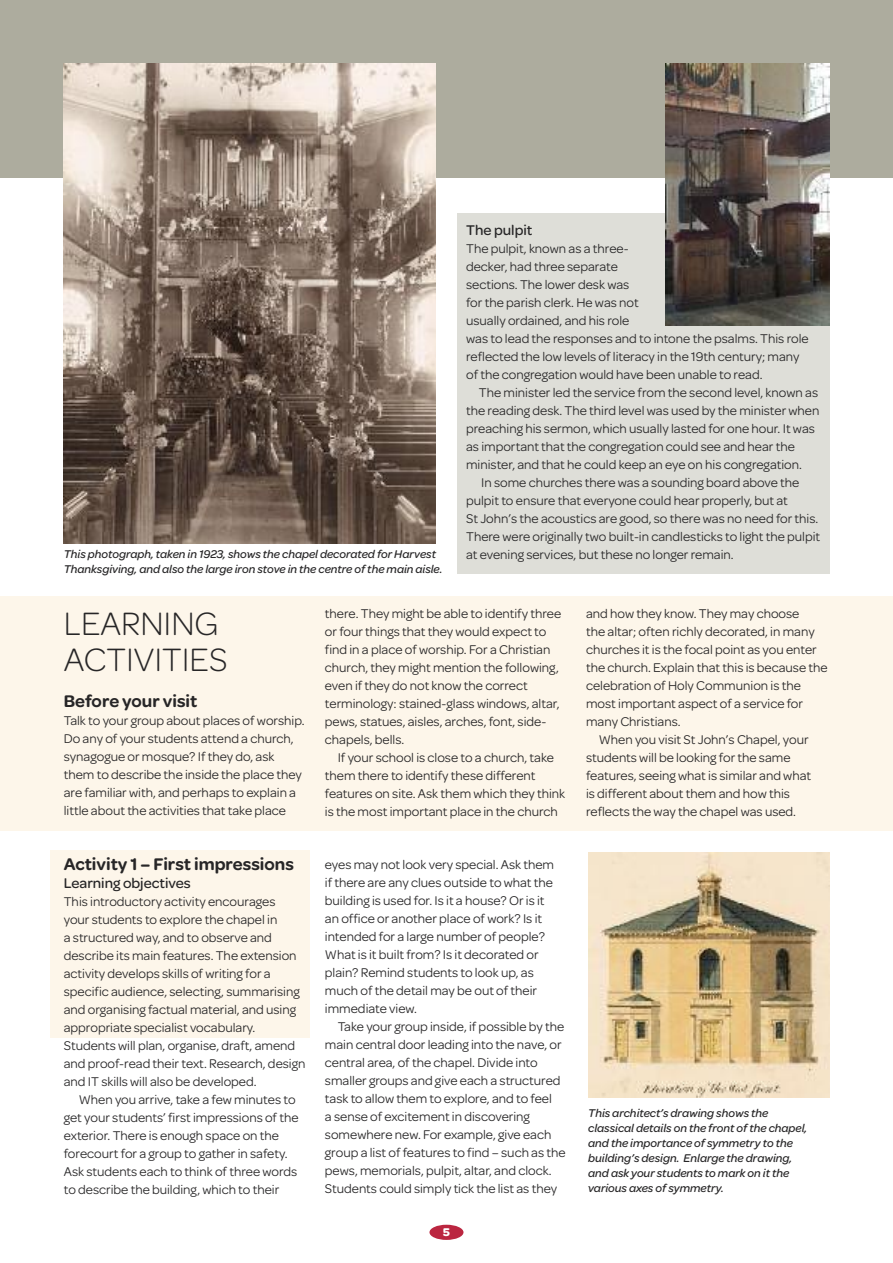
<style>
.page{position:relative;width:893px;height:1263px;background:#fff}
.page>*{position:absolute;margin:0;border:0;box-sizing:border-box;transform-origin:0 0}
.t1{font:300 34.5px/36px "Omnes";color:#272627}
.t2{font:600 18px "Omnes";color:#272627}
.t3{font:500 15px "Omnes";color:#272627}
.t4{font:13.5px/18px "Omnes";color:#272627}
.t5{font:italic 500 12px/15px "Omnes";color:#272627}
.t6{font:700 12px "Omnes";color:#fff}
</style>
<div class="page">
<div style="left:50px;top:850px;width:259px;height:187px;background:#fdf6ea"></div>
<div style="left:0;top:596px;width:893px;height:235px;background:#fdf6ea"></div>
<div style="left:0;top:0;width:893px;height:178px;background:#adac9e"></div>
<div style="left:429px;top:1225px;width:34px;height:15px;background:#bb2640;border-radius:50%"></div>
<div style="left:457px;top:214px;width:372px;height:360px;background:#deded8"></div>
<img style="left:64px;top:64px;width:372px;height:479px">
<img style="left:665px;top:64px;width:164px;height:261px">
<img style="left:588px;top:853px;width:241px;height:245px">
<p class="t5" style="left:64px;top:546px;width:380px">This photograph, taken in 1923, shows the chapel decorated for Harvest<br>Thanksgiving, and also the large iron stove in the centre of the main aisle.</p>
<p class="t3" style="left:466px;top:221px;width:68px">The pulpit</p>
<p class="t4" style="left:466px;top:239px;width:344px">The pulpit, known as a three-<br>decker, had three separate<br>sections. The lower desk was<br>for the parish clerk. He was not<br>usually ordained, and his role<br>was to lead the responses and to intone the psalms. This role reflected the low levels of literacy in the 19th century; many of the congregation would have been unable to read.</p>
<p class="t4" style="left:466px;top:383px;width:355px;text-indent:13px">The minister led the service from the second level, known as the reading desk. The third level was used by the minister when preaching his sermon, which usually lasted for one hour. It was as important that the congregation could see and hear the minister, and that he could keep an eye on his congregation.</p>
<p class="t4" style="left:466px;top:473px;width:356px;text-indent:15px">In some churches there was a sounding board above the pulpit to ensure that everyone could hear properly, but at<br>St John’s the acoustics are good, so there was no need for this.<br>There were originally two built-in candlesticks to light the pulpit at evening services, but these no longer remain.</p>
<h1 class="t1" style="left:64px;top:605px;width:165px">LEARNING<br>ACTIVITIES</h1>
<h2 class="t2" style="left:64px;top:690px;width:135px">Before your visit</h2>
<p class="t4" style="left:64px;top:711px;width:242px">Talk to your group about places of worship.<br>Do any of your students attend a church, synagogue or mosque? If they do, ask them to describe the inside the place they are familiar with, and perhaps to explain a little about the activities that take place</p>
<h2 class="t2" style="left:64px;top:853px;width:232px">Activity 1 – First impressions</h2>
<p class="t3" style="left:64px;top:874px;width:129px">Learning objectives</p>
<p class="t4" style="left:64px;top:892px;width:243px">This introductory activity encourages<br>your students to explore the chapel in<br>a structured way, and to observe and describe its main features. The extension activity develops skills of writing for a specific audience, selecting, summarising and organising factual material, and using appropriate specialist vocabulary.<br>Students will plan, organise, draft, amend and proof-read their text. Research, design and IT skills will also be developed.</p>
<p class="t4" style="left:64px;top:1090px;width:236px;text-indent:15px">When you arrive, take a few minutes to get your students’ first impressions of the exterior. There is enough space on the forecourt for a group to gather in safety.<br>Ask students each to think of three words to describe the building, which to their</p>
<p class="t4" style="left:325px;top:604px;width:238px">there. They might be able to identify three or four things that they would expect to find in a place of worship. For a Christian church, they might mention the following, even if they do not know the correct terminology: stained-glass windows, altar, pews, statues, aisles, arches, font, side&shy;chapels, bells.</p>
<p class="t4" style="left:325px;top:748px;width:242px;text-indent:13px">If your school is close to a church, take them there to identify these different features on site. Ask them which they think is the most important place in the church</p>
<p class="t4" style="left:325px;top:856px;width:231px">eyes may not look very special. Ask them if there are any clues outside to what the building is used for. Is it a house? Or is it an office or another place of work? Is it intended for a large number of people?<br>What is it built from? Is it decorated or plain? Remind students to look up, as much of the detail may be out of their immediate view.</p>
<p class="t4" style="left:325px;top:1018px;width:242px;text-indent:13px">Take your group inside, if possible by the main central door leading into the nave, or central area, of the chapel. Divide into smaller groups and give each a structured task to allow them to explore, and to feel<br>a sense of excitement in discovering somewhere new. For example, give each group a list of features to find – such as the pews, memorials, pulpit, altar, and clock.<br>Students could simply tick the list as they</p>
<p class="t6" style="left:443px;top:1224px;width:8px">5</p>
<p class="t4" style="left:586px;top:604px;width:243px">and how they know. They may choose<br>the altar; often richly decorated, in many churches it is the focal point as you enter the church. Explain that this is because the celebration of Holy Communion is the most important aspect of a service for many Christians.</p>
<p class="t4" style="left:586px;top:730px;width:227px;text-indent:13px">When you visit St John’s Chapel, your students will be looking for the same features, seeing what is similar and what is different about them and how this reflects the way the chapel was used.</p>
<p class="t5" style="left:588px;top:1105px;width:220px">This architect’s drawing shows the classical details on the front of the chapel, and the importance of symmetry to the building’s design. Enlarge the drawing, and ask your students to mark on it the various axes of symmetry.</p>
</div>
